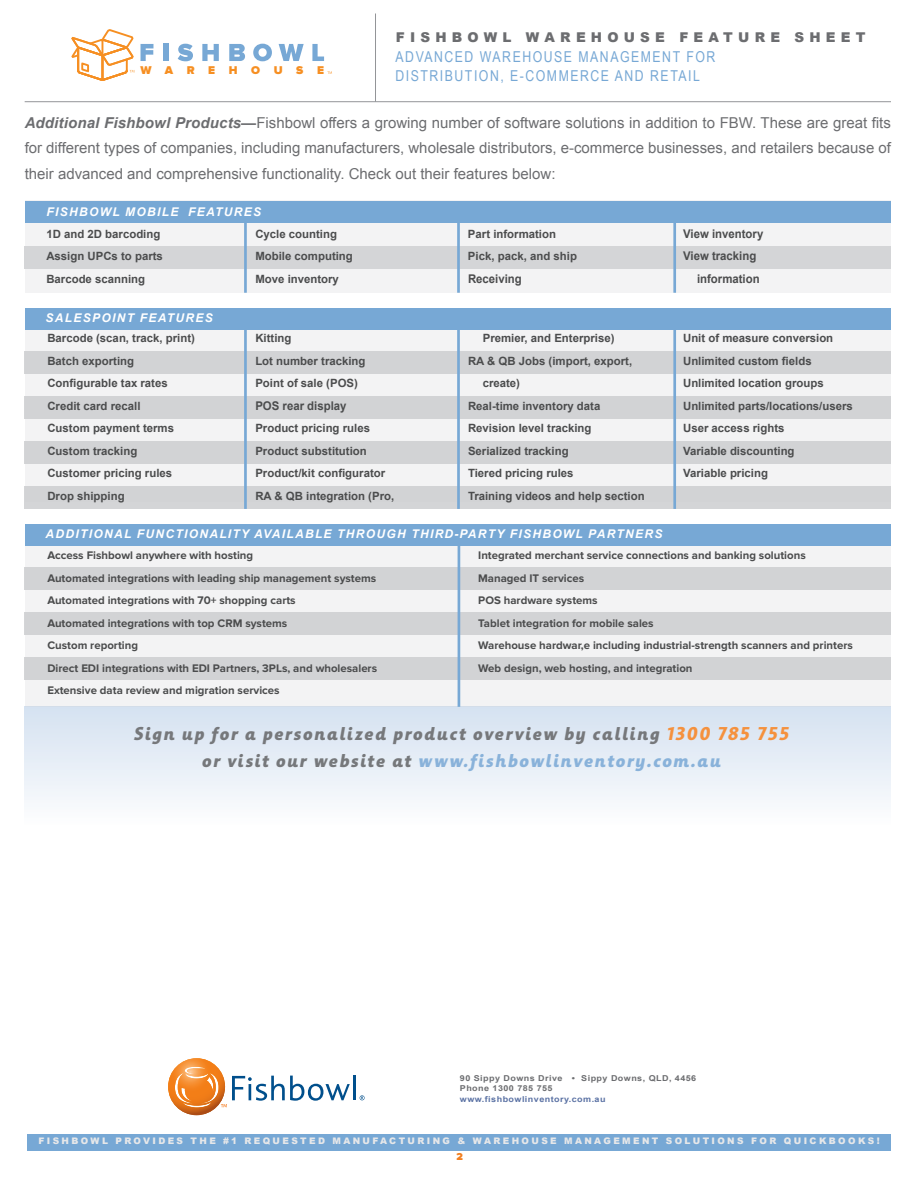
<style>
.page{position:relative;width:918px;height:1188px;background:#fff}
.page>*{position:absolute;margin:0;border:0;box-sizing:border-box;transform-origin:0 0}
.t1{font:italic 700 18px/27px "Informa Pro";letter-spacing:.1em;color:#76787b;text-align:center}
.t2{font:15px/25.5px "Arial";color:#6c6d70;text-align:justify}
.t3{font:15px/19.5px "Arial Narrow";letter-spacing:.1em;color:#77a8d5}
.t4{font:900 13.5px "Arial";letter-spacing:.385em;color:#6c6d70}
.t5{font:italic 700 12px "Arial";letter-spacing:.11em;color:#fff}
.t6{font:700 12px "Arial";color:#4b4c4d;scale:.95 1}
.t7{font:900 11.7px "Proxima Nova";letter-spacing:1.16em;color:#f68f22}
.t8{font:700 11.4px/22.5px "Arial";color:#4b4c4d}
.t9{font:700 11.4px/22.5px "Proxima Nova";color:#4b4c4d}
.t10{font:900 10.5px "Proxima Nova";color:#f28021}
.t11{font:900 9px "Arial";letter-spacing:.265em;color:#e6e7e9}
.t12{font:700 8.1px/10.5px "Arial";letter-spacing:.05em;color:#6c6d70;scale:1.11 1}
.t13{font:700 8.1px "Arial";letter-spacing:.05em;color:#5b72a4;scale:1.11 1}
.s1{font-weight:700;font-style:italic}
.s2{color:#f5913d}
.s3{color:#89b2da}
</style>
<div class="page">
<hr style="left:354px;top:1076px;width:2px;height:24px;background:#004f8c">
<svg style="left:360px;top:1095px;width:5px;height:5px"></svg>
<svg style="left:168px;top:1058px;width:182px;height:57px"></svg>
<hr style="left:25px;top:101px;width:866px;height:1px;background:#939598">
<hr style="left:375px;top:14px;width:1px;height:88px;background:#939598">
<div style="left:27px;top:1134px;width:864px;height:16px;background:#77a8d5"></div>
<svg style="left:141px;top:44px;width:12px;height:17px"></svg>
<div style="left:163px;top:44px;width:6px;height:17px;background:#77a8d5"></div>
<svg style="left:178px;top:44px;width:15px;height:17px"></svg>
<svg style="left:202px;top:44px;width:17px;height:17px"></svg>
<svg style="left:229px;top:44px;width:16px;height:17px"></svg>
<svg style="left:253px;top:44px;width:19px;height:17px"></svg>
<svg style="left:279px;top:44px;width:25px;height:17px"></svg>
<svg style="left:312px;top:44px;width:12px;height:17px"></svg>
<svg style="left:71px;top:29px;width:64px;height:52px"></svg>
<svg style="left:327px;top:71px;width:5px;height:3px"></svg>
<div style="left:25px;top:707px;width:865px;height:126px;background:linear-gradient(to bottom,#d4e1f1,#fff)"></div>
<svg style="left:25px;top:546px;width:865px;height:161px;fill:#f3f3f4"></svg>
<div style="left:25px;top:524px;width:865px;height:22px;background:#77a8d5"></div>
<hr style="left:458px;top:542px;width:2px;height:165px;background:#77a8d5">
<div style="left:25px;top:201px;width:865px;height:92px;background:#f3f3f4"></div>
<div style="left:25px;top:246px;width:866px;height:22px;background:#d4d5d7"></div>
<div style="left:25px;top:201px;width:865px;height:21px;background:#77a8d5"></div>
<hr style="left:244px;top:218px;width:3px;height:75px;background:#77a8d5">
<hr style="left:457px;top:218px;width:3px;height:75px;background:#77a8d5">
<hr style="left:673px;top:218px;width:3px;height:75px;background:#77a8d5">
<div style="left:25px;top:486px;width:866px;height:23px;background:#d4d5d7"></div>
<svg style="left:25px;top:329px;width:865px;height:157px;fill:#f3f3f4"></svg>
<div style="left:25px;top:308px;width:865px;height:21px;background:#77a8d5"></div>
<hr style="left:244px;top:325px;width:3px;height:184px;background:#77a8d5">
<hr style="left:457px;top:325px;width:3px;height:184px;background:#77a8d5">
<hr style="left:673px;top:325px;width:3px;height:184px;background:#77a8d5">
<p class="t7" style="left:141px;top:63px;width:185px">WAREHOUSE</p>
<p class="t4" style="left:396px;top:28px;width:471px">FISHBOWL WAREHOUSE FEATURE SHEET</p>
<h2 class="t3" style="left:396px;top:46px;width:321px">ADVANCED WAREHOUSE MANAGEMENT FOR<br>DISTRIBUTION, E-COMMERCE AND RETAIL</h2>
<p class="t2" style="left:25px;top:110px;width:868px"><span class="s1">ADDITIONAL FISHBOWL PRODUCTS—</span>Fishbowl offers a growing number of software solutions in addition to FBW. These are great fits for different types of companies, including manufacturers, wholesale distributors, e-commerce businesses, and retailers because of their advanced and comprehensive functionality. Check out their features below:</p>
<p class="t5" style="left:47px;top:203px;width:215px">FISHBOWL MOBILE FEATURES</p>
<p class="t8" style="left:46px;top:222px;width:118px">1D and 2D barcoding<br>Assign UPCs to parts<br>Barcode scanning</p>
<p class="t8" style="left:255px;top:222px;width:99px">Cycle counting<br>Mobile computing<br>Move inventory</p>
<p class="t8" style="left:468px;top:222px;width:110px">Part information<br>Pick, pack, and ship</p>
<p class="t6" style="left:468px;top:270px;width:58px">Receiving</p>
<p class="t5" style="left:46px;top:310px;width:167px">SALESPOINT FEATURES</p>
<p class="t8" style="left:47px;top:327px;width:149px">Barcode (scan, track, print)<br>Batch exporting<br>Configurable tax rates<br>Credit card recall<br>Custom payment terms<br>Custom tracking<br>Customer pricing rules<br>Drop shipping</p>
<p class="t8" style="left:255px;top:327px;width:112px">Kitting<br>Lot number tracking<br>Point of sale (POS)</p>
<p class="t6" style="left:255px;top:397px;width:98px">POS rear display</p>
<p class="t8" style="left:255px;top:417px;width:140px">Product pricing rules<br>Product substitution<br>Product/kit configurator<br>RA &amp; QB integration (Pro,</p>
<p class="t8" style="left:483px;top:327px;width:133px">Premier, and Enterprise)</p>
<p class="t8" style="left:468px;top:350px;width:166px">RA &amp; QB Jobs (import, export,</p>
<p class="t8" style="left:483px;top:372px;width:39px">create)</p>
<p class="t8" style="left:468px;top:395px;width:134px">Real-time inventory data</p>
<p class="t8" style="left:468px;top:417px;width:125px">Revision level tracking</p>
<p class="t8" style="left:468px;top:440px;width:102px">Serialized tracking</p>
<p class="t8" style="left:468px;top:462px;width:107px">Tiered pricing rules</p>
<p class="t8" style="left:468px;top:485px;width:178px">Training videos and help section</p>
<p class="t6" style="left:683px;top:225px;width:86px">View inventory</p>
<p class="t6" style="left:683px;top:247px;width:79px">View tracking</p>
<p class="t6" style="left:697px;top:270px;width:67px">information</p>
<p class="t8" style="left:683px;top:327px;width:171px">Unit of measure conversion<br>Unlimited custom fields<br>Unlimited location groups<br>Unlimited parts/locations/users<br>User access rights<br>Variable discounting<br>Variable pricing</p>
<p class="t5" style="left:46px;top:525px;width:19px">ADDITI</p>
<p class="t5" style="left:93px;top:525px;width:81px">ONAL FUNCTI</p>
<p class="t5" style="left:189px;top:525px;width:330px">ONALITY AVAILABLE THROUGH THIRD-PARTY FIS</p>
<p class="t5" style="left:532px;top:525px;width:130px">HBOWL PARTNERS</p>
<p class="t9" style="left:47px;top:545px;width:331px">Access Fishbowl anywhere with hosting<br>Automated integrations with leading ship management systems Automated integrations with 70+ shopping carts<br>Automated integrations with top CRM systems<br>Custom reporting<br>Direct EDI integrations with EDI Partners, 3PLs, and wholesalers Extensive data review and migration services</p>
<p class="t9" style="left:478px;top:545px;width:376px">Integrated merchant service connections and banking solutions Managed IT services<br>POS hardware systems<br>Tablet integration for mobile sales<br>Warehouse hardwar,e including industrial-strength scanners and printers Web design, web hosting, and integration</p>
<h1 class="t1" style="left:133px;top:720px;width:656px">Sign up for a personalized product overview by calling <span class="s2">1300 785 755 </span>or visit our website at <span class="s3">www.fishbowlinventory.com.au</span></h1>
<p class="t12" style="left:460px;top:1073px;width:214px">90 Sippy Downs Drive • Sippy Downs, QLD, 4456<br>Phone 1300 785 755</p>
<p class="t13" style="left:460px;top:1093px;width:133px">www.fishbowlinventory.com.au</p>
<p class="t11" style="left:38px;top:1134px;width:637px">F ISHBOWL PROVIDES THE #1 REQUESTED MANUFACTURING &amp; WAREHOUSE MANAGEMENT SOLUTION</p>
<p class="t11" style="left:737px;top:1134px;width:24px">S FOR</p>
<p class="t11" style="left:784px;top:1134px;width:97px">QUICKB OOKS!</p>
<p class="t10" style="left:456px;top:1150px;width:8px">2</p>
</div>
